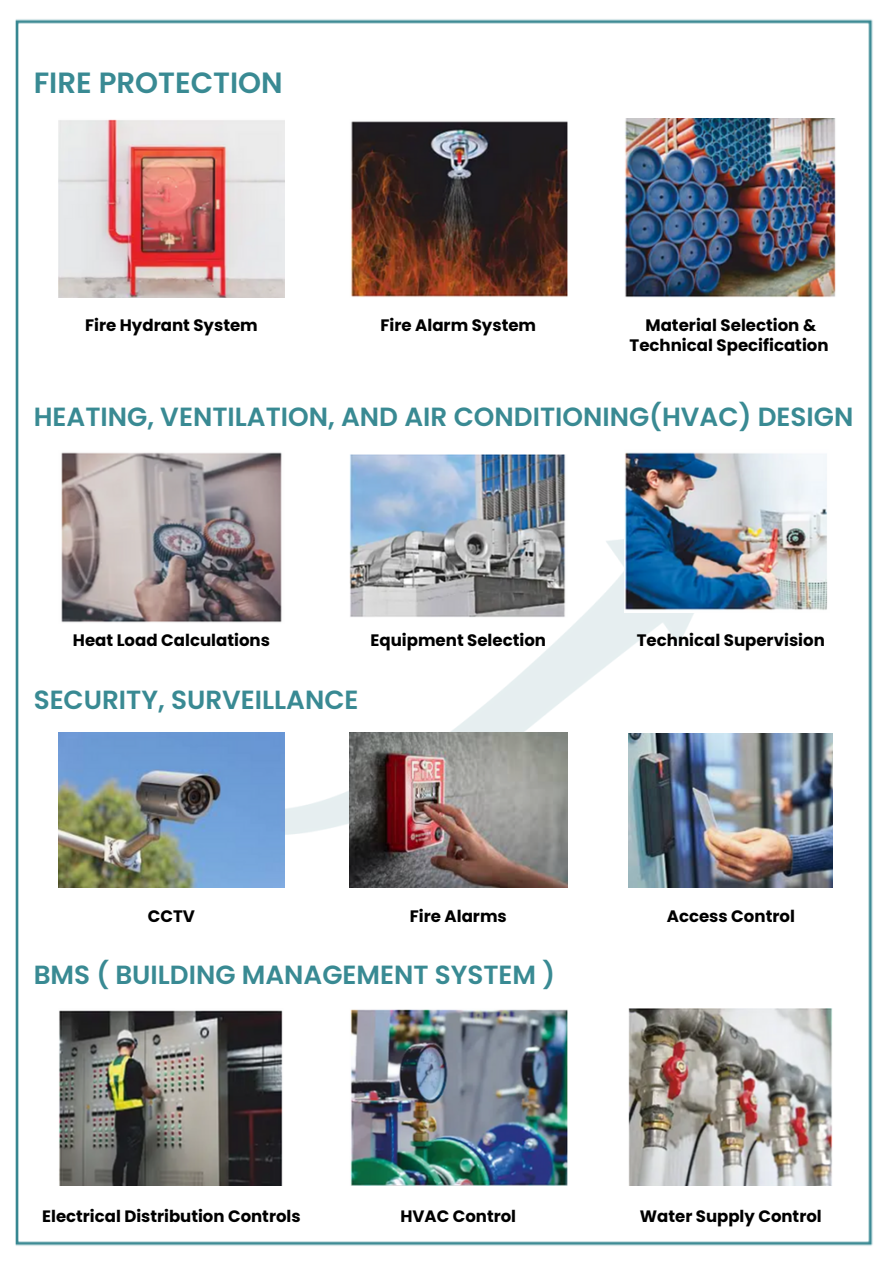
<style>
.page{position:relative;width:894px;height:1264px;background:#fff}
.page>*{position:absolute;margin:0;border:0;box-sizing:border-box;transform-origin:0 0}
.t1{font:600 29.25px "Poppins";color:#398a93}
.t2{font:600 26.25px "Poppins";color:#398a93}
.t3{font:700 16.5px/19.8px "Poppins";color:#000;text-align:center}
</style>
<div class="page">
<img style="left:15px;top:19px;width:858px;height:1227px">
<p class="t1" style="left:34px;top:62px;width:250px">FIRE PROTECTION</p>
<p class="t3" style="left:85px;top:315px;width:174px">Fire Hydrant System</p>
<p class="t3" style="left:380px;top:315px;width:157px">Fire Alarm System</p>
<p class="t3" style="left:629px;top:315px;width:200px">Material Selection &amp;<br>Technical Specification</p>
<h3 class="t2" style="left:34px;top:399px;width:821px">HEATING, VENTILATION, AND AIR CONDITIONING(HVAC) DESIGN</h3>
<p class="t3" style="left:73px;top:630px;width:198px">Heat Load Calculations</p>
<p class="t3" style="left:370px;top:630px;width:177px">Equipment Selection</p>
<p class="t3" style="left:636px;top:630px;width:189px">Technical Supervision</p>
<p class="t2" style="left:34px;top:681px;width:326px">SECURITY, SURVEILLANCE</p>
<p class="t3" style="left:148px;top:906px;width:49px">CCTV</p>
<p class="t3" style="left:409px;top:906px;width:98px">Fire Alarms</p>
<p class="t3" style="left:666px;top:906px;width:130px">Access Control</p>
<p class="t2" style="left:34px;top:956px;width:523px">BMS ( BUILDING MANAGEMENT SYSTEM )</p>
<p class="t3" style="left:42px;top:1205px;width:260px">Electrical Distribution Controls</p>
<p class="t3" style="left:400px;top:1205px;width:117px">HVAC Control</p>
<p class="t3" style="left:639px;top:1205px;width:183px">Water Supply Control</p>
</div>
